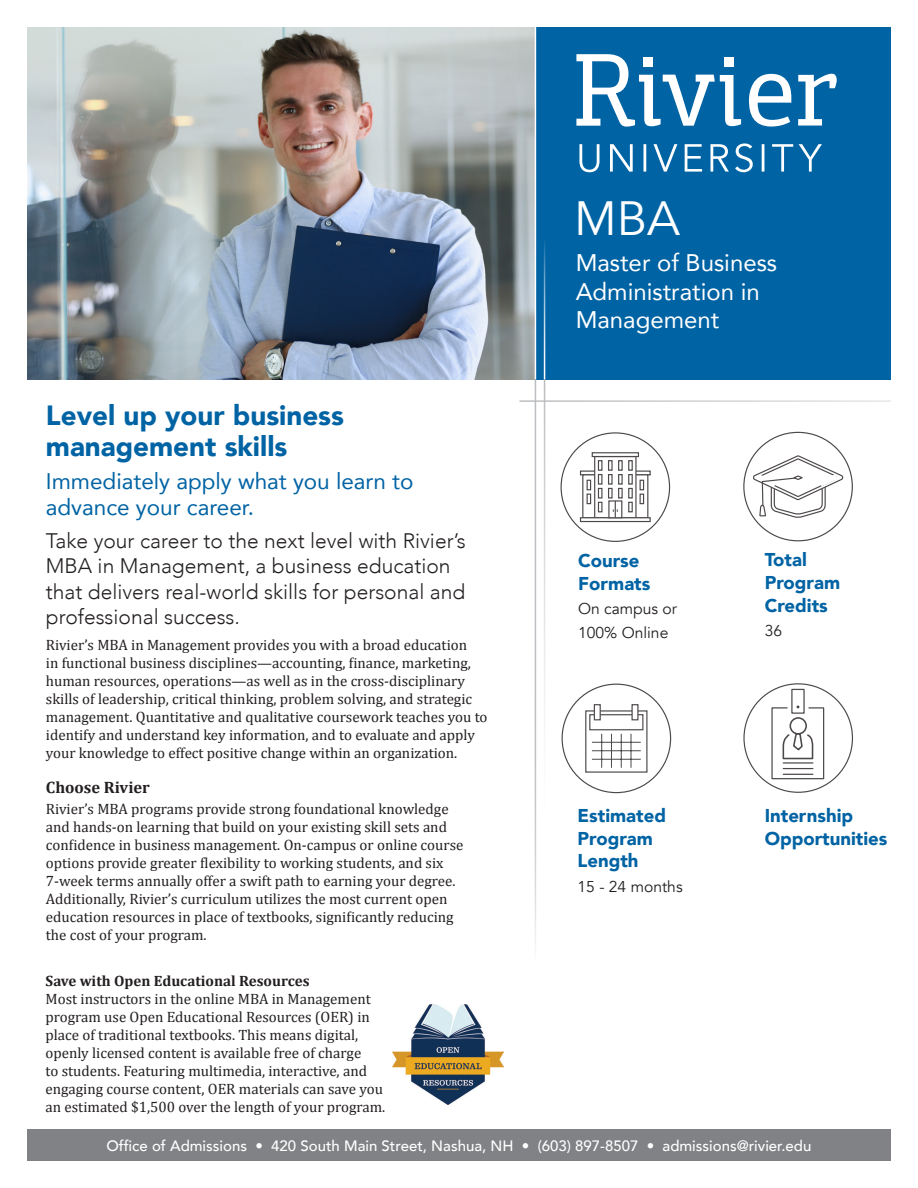
<style>
.page{position:relative;width:918px;height:1188px;background:#fff}
.page>*{position:absolute;margin:0;border:0;box-sizing:border-box;transform-origin:0 0}
.t1{font:48px "Avenir";color:#fff}
.body_copy{font:900 27.75px/31.5px "Avenir";color:#0063a4}
.t2{font:24px/28.5px "Avenir";color:#fff}
.body_copy-2{font:22.5px/25.5px "Avenir";color:#0063a4}
.body_copy-3{font:300 21px/25.5px "Avenir";color:#231f20}
.t3{font:900 18.6px/22.8px "Avenir";color:#0063a4}
.body_copy-4{font:700 16.5px "Cambria";color:#231f20}
.t4{font:15.6px/24.3px "Avenir";color:#231f20}
.body_copy-5{font:15px/18px "Cambria";color:#231f20}
.body_copy-6{font:500 15px "Avenir";color:#fff}
.body_copy-7{font:700 15px "Cambria";color:#231f20}
</style>
<div class="page">
<img style="left:27px;top:27px;width:508px;height:352px">
<div style="left:27px;top:1130px;width:864px;height:31px;background:#808285"></div>
<div style="left:536px;top:27px;width:355px;height:352px;background:#0063a4"></div>
<hr style="left:544px;top:237px;width:1px;height:142px;background:#fff">
<hr style="left:544px;top:379px;width:1px;height:438px;background:#bcbdc0">
<hr style="left:535px;top:379px;width:1px;height:582px;background:#bcbdc0">
<hr style="left:519px;top:400px;width:372px;height:2px;background:#bcbdc0">
<svg style="left:749px;top:74px;width:42px;height:53px"></svg>
<svg style="left:576px;top:54px;width:165px;height:73px"></svg>
<svg style="left:798px;top:74px;width:39px;height:52px"></svg>
<div style="left:724px;top:57px;width:9px;height:10px;background:#fff"></div>
<svg style="left:579px;top:143px;width:243px;height:29px"></svg>
<img style="left:392px;top:1005px;width:112px;height:100px">
<svg style="left:560px;top:432px;width:111px;height:110px"></svg>
<svg style="left:743px;top:431px;width:110px;height:111px"></svg>
<svg style="left:562px;top:683px;width:110px;height:111px"></svg>
<div style="left:594px;top:704px;width:7px;height:16px;background:#fff;border:1px solid #4c484b"></div>
<div style="left:632px;top:704px;width:7px;height:16px;background:#fff;border:1px solid #4c484b"></div>
<hr style="left:621px;top:734px;width:1px;height:34px;background:#4c484b">
<hr style="left:592px;top:742px;width:49px;height:1px;background:#4c484b">
<hr style="left:592px;top:750px;width:49px;height:1px;background:#4c484b">
<hr style="left:592px;top:759px;width:49px;height:1px;background:#4c484b">
<hr style="left:631px;top:734px;width:1px;height:34px;background:#4c484b">
<hr style="left:611px;top:734px;width:1px;height:34px;background:#4c484b">
<hr style="left:601px;top:734px;width:1px;height:34px;background:#4c484b">
<svg style="left:743px;top:683px;width:110px;height:110px"></svg>
<hr style="left:783px;top:762px;width:30px;height:2px;background:#4c484b">
<hr style="left:783px;top:768px;width:30px;height:1px;background:#4c484b">
<hr style="left:783px;top:774px;width:30px;height:1px;background:#4c484b">
<p class="body_copy" style="left:46px;top:398px;width:300px">Level up your business management skills</p>
<p class="body_copy-2" style="left:46px;top:468px;width:369px">Immediately apply what you learn to advance your career.</p>
<p class="body_copy-3" style="left:46px;top:528px;width:421px">Take your career to the next level with Rivier’s MBA in Management, a business education that delivers real-world skills for personal and professional success.</p>
<p class="body_copy-5" style="left:46px;top:636px;width:443px">Rivier’s MBA in Management provides you with a broad education<br>in functional business disciplines—accounting, finance, marketing, human resources, operations—as well as in the cross-disciplinary skills of leadership, critical thinking, problem solving, and strategic management. Quantitative and qualitative coursework teaches you to identify and understand key information, and to evaluate and apply your knowledge to effect positive change within an organization.</p>
<p class="body_copy-4" style="left:46px;top:775px;width:106px">Choose Rivier</p>
<p class="body_copy-5" style="left:46px;top:800px;width:419px">Rivier’s MBA programs provide strong foundational knowledge and hands-on learning that build on your existing skill sets and confidence in business management. On-campus or online course options provide greater flexibility to working students, and six 7-week terms annually offer a swift path to earning your degree.<br>Additionally, Rivier’s curriculum utilizes the most current open education resources in place of textbooks, significantly reducing the cost of your program.</p>
<p class="body_copy-7" style="left:46px;top:970px;width:266px">Save with Open Educational Resources</p>
<p class="body_copy-5" style="left:46px;top:990px;width:341px">Most instructors in the online MBA in Management program use Open Educational Resources (OER) in place of traditional textbooks. This means digital, openly licensed content is available free of charge<br>to students. Featuring multimedia, interactive, and engaging course content, OER materials can save you an estimated $1,500 over the length of your program.</p>
<p class="t1" style="left:574px;top:190px;width:107px">MBA</p>
<p class="t2" style="left:576px;top:248px;width:203px">Master of Business<br>Administration in<br>Management</p>
<p class="t3" style="left:578px;top:549px;width:74px">Course<br>Formats</p>
<p class="t4" style="left:578px;top:597px;width:101px">On campus or<br>100% Online</p>
<p class="t3" style="left:578px;top:803px;width:90px">Estimated<br>Program<br>Length</p>
<p class="t4" style="left:578px;top:874px;width:107px">15 - 24 months</p>
<p class="t3" style="left:765px;top:548px;width:77px">Total<br>Program<br>Credits</p>
<p class="t4" style="left:765px;top:619px;width:19px">36</p>
<p class="t3" style="left:765px;top:803px;width:124px">Internship<br>Opportunities</p>
<p class="body_copy-6" style="left:107px;top:1133px;width:706px">Office of Admissions • 420 South Main Street, Nashua, NH • (603) 897-8507 • admissions@rivier.edu</p>
</div>
